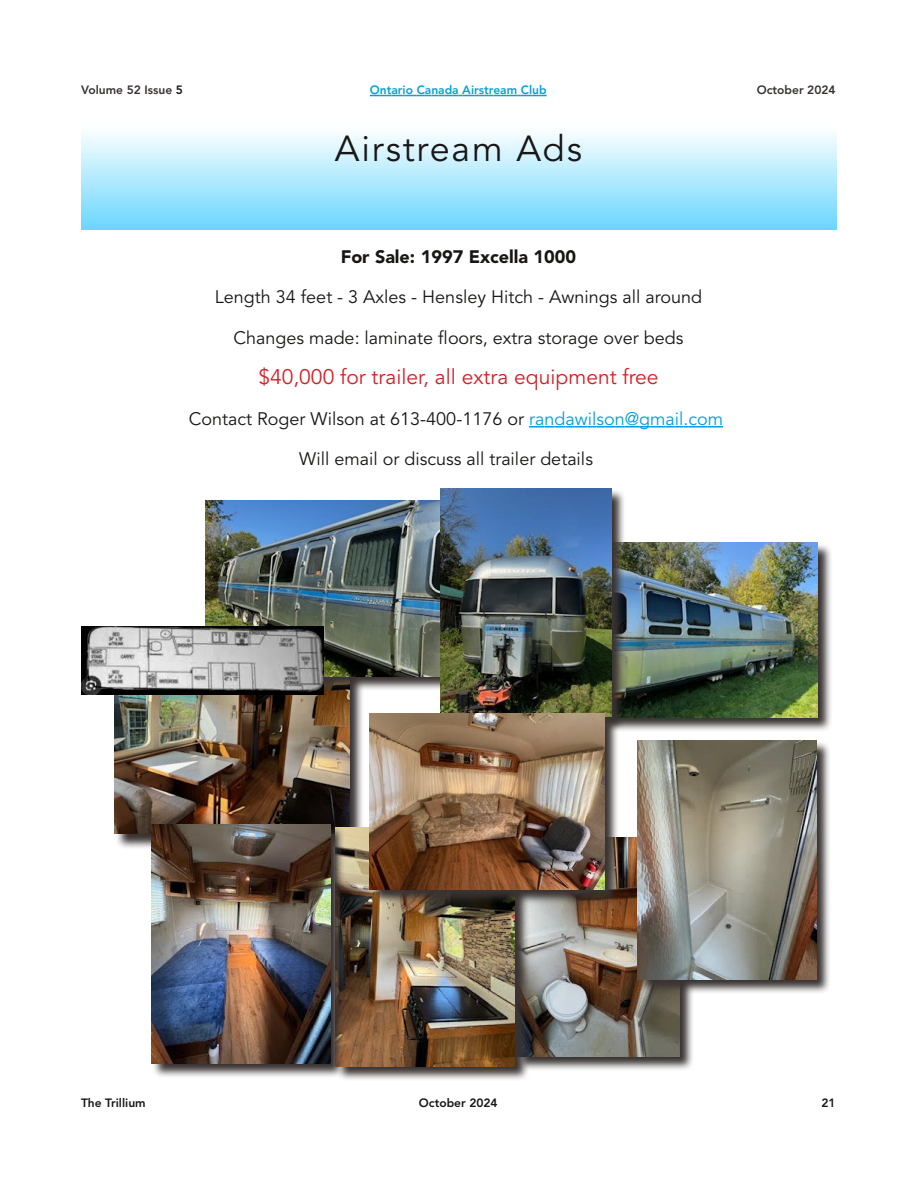
<style>
.page{position:relative;width:918px;height:1188px;background:#fff}
.page>*{position:absolute;margin:0;border:0;box-sizing:border-box;transform-origin:0 0}
.t1{font:36px "Avenir";letter-spacing:.05em;color:#181715}
.t2{font:21px "Avenir";color:#d22027}
.t3{font:18px "Avenir";color:#181715}
.t4{font:900 18px "Avenir";color:#181715}
.t5{font:800 12px "Avenir";color:#00a2d7}
.t6{font:800 12px "Avenir";color:#393332}
.t7{font:800 12px "Avenir";color:#181715}
.s1{color:#181715}
.s2{color:#009ee3}
</style>
<div class="page">
<svg style="left:370px;top:95px;width:177px;height:1px"></svg>
<div style="left:81px;top:122px;width:756px;height:108px;background:linear-gradient(to bottom,#fff,#6bd6ff)"></div>
<svg style="left:529px;top:426px;width:194px;height:2px"></svg>
<svg style="left:531px;top:997px;width:162px;height:73px;background:#928f8e"></svg>
<img style="left:531px;top:838px;width:149px;height:218px">
<svg style="left:637px;top:740px;width:193px;height:257px;background:#94908e"></svg>
<img style="left:637px;top:740px;width:179px;height:239px">
<svg style="left:117px;top:691px;width:246px;height:159px;background:#959291"></svg>
<img style="left:114px;top:691px;width:236px;height:143px">
<svg style="left:324px;top:500px;width:117px;height:191px;background:#716f6b"></svg>
<img style="left:205px;top:500px;width:234px;height:176px">
<svg style="left:627px;top:545px;width:204px;height:186px;background:#918e8e"></svg>
<img style="left:627px;top:542px;width:191px;height:176px">
<svg style="left:346px;top:906px;width:185px;height:174px;background:#787371"></svg>
<img style="left:346px;top:827px;width:169px;height:239px">
<img style="left:81px;top:627px;width:243px;height:67px">
<img style="left:611px;top:489px;width:16px;height:242px">
<img style="left:441px;top:489px;width:170px;height:224px">
<img style="left:369px;top:713px;width:251px;height:193px">
<img style="left:369px;top:713px;width:235px;height:176px">
<svg style="left:152px;top:825px;width:194px;height:254px;background:#776f68"></svg>
<img style="left:152px;top:825px;width:179px;height:238px">
<p class="t6" style="left:81px;top:81px;width:104px">Volume 52 Issue <span class="s1">5</span></p>
<p class="t5" style="left:370px;top:81px;width:178px">Ontario Canada Airstream Club</p>
<p class="t6" style="left:757px;top:81px;width:80px">October 2024</p>
<h1 class="t1" style="left:335px;top:121px;width:249px">Airstream Ads</h1>
<p class="t4" style="left:341px;top:243px;width:237px">For Sale: 1997 Excella 1000</p>
<p class="t3" style="left:215px;top:283px;width:489px">Length 34 feet - 3 Axles - Hensley Hitch - Awnings all around</p>
<p class="t3" style="left:234px;top:324px;width:451px">Changes made: laminate floors, extra storage over beds</p>
<p class="t2" style="left:258px;top:361px;width:402px">$40,000 for trailer, all extra equipment free</p>
<p class="t3" style="left:189px;top:405px;width:536px">Contact Roger Wilson at 613-400-1176 or <span class="s2">randawilson@gmail.com</span></p>
<p class="t3" style="left:299px;top:445px;width:295px">Will email or discuss all trailer details</p>
<p class="t7" style="left:81px;top:1094px;width:66px">The Trillium</p>
<p class="t7" style="left:419px;top:1094px;width:80px">October 2024</p>
<p class="t7" style="left:821px;top:1094px;width:16px">21</p>
</div>
